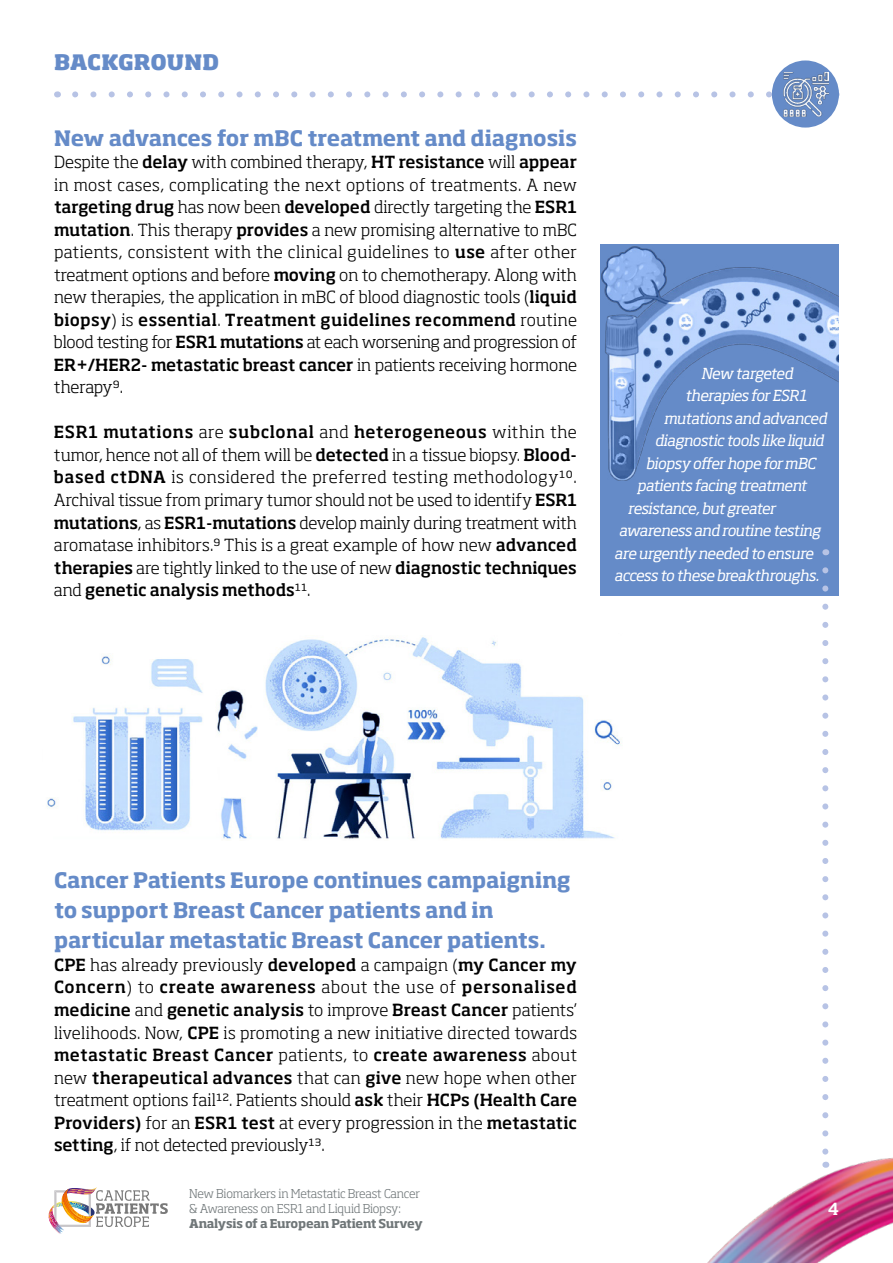
<style>
.page{position:relative;width:893px;height:1263px;background:#fff}
.page>*{position:absolute;margin:0;border:0;box-sizing:border-box;transform-origin:0 0}
.t1{font:700 21px/30px "Soho Std";letter-spacing:-.005em;color:#658bc8}
.t2{font:800 21px "Soho Std";letter-spacing:-.01em;color:#658bc8}
.t3{font:300 16.5px/22.5px "Soho Std";letter-spacing:-.01em;color:#000;text-align:justify}
.t4{font:500 16.5px "Soho Std";color:#fff}
.t5{font:italic 15px "Soho Std";letter-spacing:-.045em;color:#fff}
.t6{font:300 12px/15px "Soho Std";letter-spacing:-.02em;color:#6f7678}
.t7{font:700 12px "Soho Std";letter-spacing:-.02em;color:#6f7678}
.s1{font-weight:500}
</style>
<div class="page">
<img style="left:48px;top:1187px;width:120px;height:47px">
<img style="left:707px;top:1157px;width:186px;height:106px">
<svg style="left:75px;top:91px;width:697px;height:6px"></svg>
<div style="left:772px;top:60px;width:67px;height:68px;background:#658bc8;border-radius:50%"></div>
<img style="left:784px;top:72px;width:44px;height:44px">
<div style="left:601px;top:244px;width:238px;height:352px;background:#658bc8"></div>
<img style="left:602px;top:247px;width:237px;height:233px">
<svg style="left:822px;top:570px;width:6px;height:585px"></svg>
<img style="left:47px;top:637px;width:575px;height:202px">
<p class="t2" style="left:54px;top:49px;width:167px">BACKGROUND</p>
<p class="t1" style="left:54px;top:122px;width:524px">New advances for mBC treatment and diagnosis</p>
<p class="t3" style="left:54px;top:151px;width:525px">Despite the <span class="s1">delay</span> with combined therapy, <span class="s1">HT resistance</span> will <span class="s1">appear </span>in most cases, complicating the next options of treatments. A new <span class="s1">targeting drug</span> has now been <span class="s1">developed</span> directly targeting the <span class="s1">ESR1 mutation</span>. This therapy <span class="s1">provides</span> a new promising alternative to mBC patients, consistent with the clinical guidelines to <span class="s1">use</span> after other treatment options and before <span class="s1">moving</span> on to chemotherapy. Along with new therapies, the application in mBC of blood diagnostic tools (<span class="s1">liquid biopsy</span>) is <span class="s1">essential</span>. <span class="s1">Treatment guidelines recommend</span> routine blood testing for <span class="s1">ESR1 mutations</span> at each worsening and progression of <span class="s1">ER+/HER2- metastatic breast cancer</span> in patients receiving hormone therapy⁹.</p>
<p class="t3" style="left:54px;top:421px;width:525px"><span class="s1">ESR1 mutations</span> are <span class="s1">subclonal</span> and <span class="s1">heterogeneous</span> within the tumor, hence not all of them will be <span class="s1">detected</span> in a tissue biopsy. <span class="s1">Blood&shy;based ctDNA</span> is considered the preferred testing methodology¹⁰.<br>Archival tissue from primary tumor should not be used to identify <span class="s1">ESR1 mutations</span>, as <span class="s1">ESR1-mutations</span> develop mainly during treatment with aromatase inhibitors.⁹ This is a great example of how new <span class="s1">advanced therapies</span> are tightly linked to the use of new <span class="s1">diagnostic techniques </span>and <span class="s1">genetic analysis methods</span>¹¹.</p>
<p class="t5" style="left:701px;top:364px;width:93px">New targeted</p>
<p class="t5" style="left:685px;top:386px;width:124px">therapies for ESR1</p>
<p class="t5" style="left:664px;top:409px;width:165px">mutations and advanced</p>
<p class="t5" style="left:655px;top:431px;width:171px">diagnostic tools like liquid</p>
<p class="t5" style="left:646px;top:454px;width:172px">biopsy offer hope for mBC</p>
<p class="t5" style="left:637px;top:476px;width:172px">patients facing treatment</p>
<p class="t5" style="left:628px;top:499px;width:150px">resistance, but greater</p>
<p class="t5" style="left:619px;top:521px;width:204px">awareness and routine testing</p>
<p class="t5" style="left:614px;top:544px;width:201px">are urgently needed to ensure</p>
<p class="t5" style="left:614px;top:566px;width:206px">access to these breakthroughs.</p>
<p class="t1" style="left:54px;top:865px;width:518px">Cancer Patients Europe continues campaigning to support Breast Cancer patients and in particular metastatic Breast Cancer patients.</p>
<p class="t3" style="left:54px;top:953px;width:525px"><span class="s1">CPE</span> has already previously <span class="s1">developed</span> a campaign (<span class="s1">my Cancer my Concern</span>) to <span class="s1">create awareness</span> about the use of <span class="s1">personalised medicine</span> and <span class="s1">genetic analysis</span> to improve <span class="s1">Breast Cancer</span> patients’ livelihoods. Now, <span class="s1">CPE</span> is promoting a new initiative directed towards <span class="s1">metastatic Breast Cancer</span> patients, to <span class="s1">create awareness</span> about new <span class="s1">therapeutical advances</span> that can <span class="s1">give</span> new hope when other treatment options fail¹². Patients should <span class="s1">ask</span> their <span class="s1">HCPs (Health Care Providers)</span> for an <span class="s1">ESR1 test</span> at every progression in the <span class="s1">metastatic setting</span>, if not detected previously¹³.</p>
<p class="t6" style="left:189px;top:1186px;width:232px">New Biomarkers in Metastatic Breast Cancer &amp; Awareness on ESR1 and Liquid Biopsy:</p>
<p class="t7" style="left:189px;top:1216px;width:235px">Analysis of a European Patient Survey</p>
<p class="t4" style="left:828px;top:1198px;width:13px">4</p>
</div>
